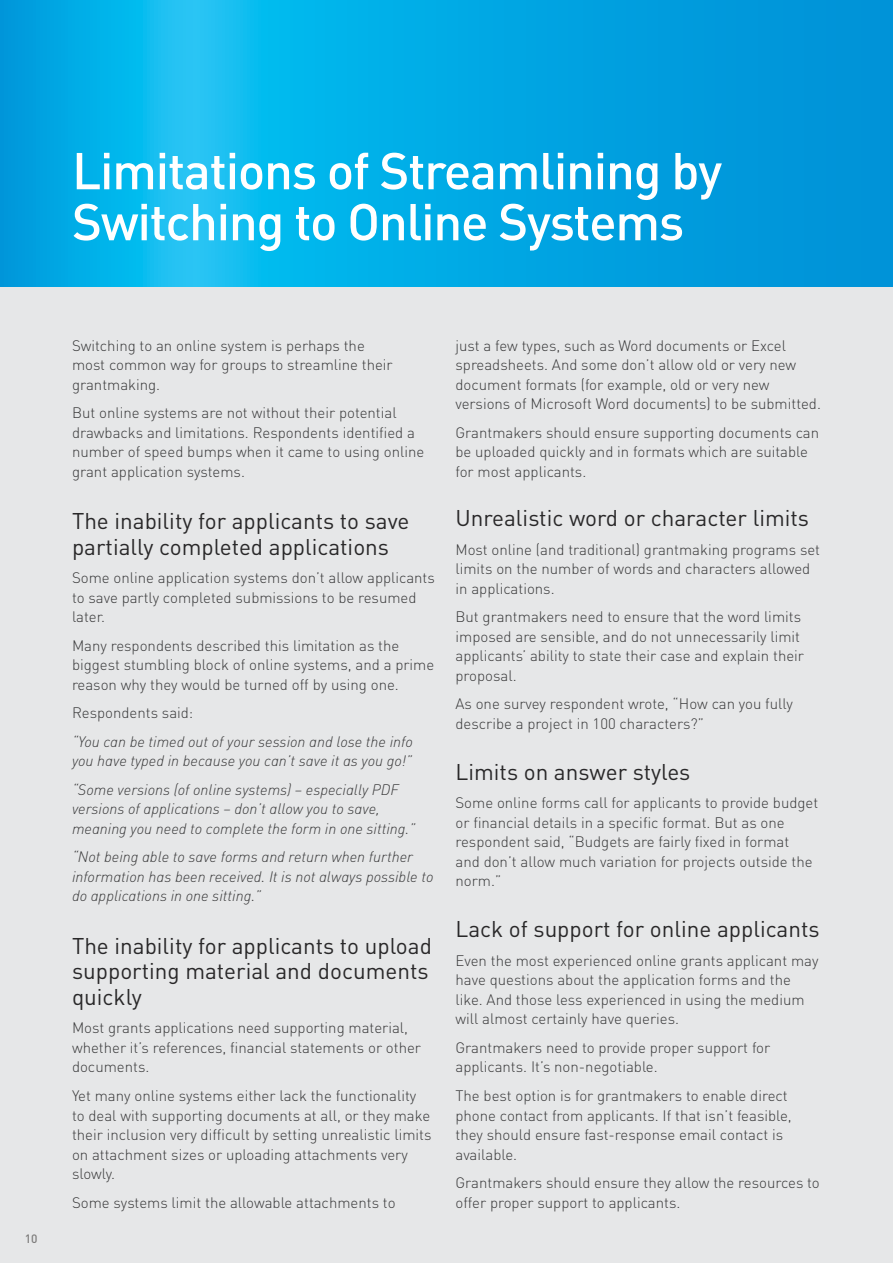
<style>
.page{position:relative;width:893px;height:1263px;background:#fff}
.page>*{position:absolute;margin:0;border:0;box-sizing:border-box;transform-origin:0 0}
.t1{font:500 51px/51px "DIN";letter-spacing:-.025em;color:#fff}
.t2{font:22.5px/25.5px "DIN";color:#292829}
.t3{font:300 15px/19.5px "DIN";color:#383839}
.t4{font:15px/19.5px "DIN Light Italic Alt";color:#383839}
.t5{font:500 12px "DIN";color:#7e7d7c}
</style>
<div class="page">
<div style="left:0;top:287px;width:893px;height:976px;background:#e6e7e8"></div>
<svg style="left:0;top:0;width:893px;height:287px;background:#03a8e4"></svg>
<h1 class="t1" style="left:72px;top:144px;width:652px">Limitations of Streamlining by<br>Switching to Online Systems</h1>
<p class="t5" style="left:25px;top:1231px;width:14px">10</p>
<p class="t3" style="left:72px;top:336px;width:322px">Switching to an online system is perhaps the most common way for groups to streamline their grantmaking.</p>
<p class="t3" style="left:72px;top:403px;width:354px">But online systems are not without their potential drawbacks and limitations. Respondents identified a number of speed bumps when it came to using online grant application systems.</p>
<h2 class="t2" style="left:72px;top:508px;width:339px">The inability for applicants to save partially completed applications</h2>
<p class="t3" style="left:72px;top:568px;width:364px">Some online application systems don’t allow applicants to save partly completed submissions to be resumed later.</p>
<p class="t3" style="left:72px;top:636px;width:364px">Many respondents described this limitation as the biggest stumbling block of online systems, and a prime reason why they would be turned off by using one.</p>
<p class="t3" style="left:72px;top:703px;width:123px">Respondents said:</p>
<p class="t4" style="left:72px;top:732px;width:342px">“You can be timed out of your session and lose the info you have typed in because you can’t save it as you go!”</p>
<p class="t4" style="left:72px;top:780px;width:345px">“Some versions (of online systems) – especially PDF versions of applications – don’t allow you to save, meaning you need to complete the form in one sitting.”</p>
<p class="t4" style="left:72px;top:847px;width:363px">“Not being able to save forms and return when further information has been received. It is not always possible to do applications in one sitting.”</p>
<h2 class="t2" style="left:72px;top:933px;width:361px">The inability for applicants to upload supporting material and documents quickly</h2>
<p class="t3" style="left:72px;top:1018px;width:351px">Most grants applications need supporting material, whether it’s references, financial statements or other documents.</p>
<p class="t3" style="left:72px;top:1086px;width:361px">Yet many online systems either lack the functionality to deal with supporting documents at all, or they make their inclusion very difficult by setting unrealistic limits on attachment sizes or uploading attachments very slowly.</p>
<p class="t3" style="left:72px;top:1192px;width:325px">Some systems limit the allowable attachments to</p>
<p class="t3" style="left:455px;top:336px;width:367px">just a few types, such as Word documents or Excel spreadsheets. And some don’t allow old or very new document formats (for example, old or very new versions of Microsoft Word documents) to be submitted.</p>
<p class="t3" style="left:455px;top:423px;width:365px">Grantmakers should ensure supporting documents can be uploaded quickly and in formats which are suitable for most applicants.</p>
<h2 class="t2" style="left:455px;top:505px;width:355px">Unrealistic word or character limits</h2>
<p class="t3" style="left:455px;top:540px;width:366px">Most online (and traditional) grantmaking programs set limits on the number of words and characters allowed in applications.</p>
<p class="t3" style="left:455px;top:607px;width:350px">But grantmakers need to ensure that the word limits imposed are sensible, and do not unnecessarily limit applicants’ ability to state their case and explain their proposal.</p>
<p class="t3" style="left:455px;top:694px;width:339px">As one survey respondent wrote, “How can you fully describe a project in 100 characters?”</p>
<h2 class="t2" style="left:455px;top:759px;width:236px">Limits on answer styles</h2>
<p class="t3" style="left:455px;top:793px;width:364px">Some online forms call for applicants to provide budget or financial details in a specific format. But as one respondent said, “Budgets are fairly fixed in format<br>and don’t allow much variation for projects outside the norm.”</p>
<h2 class="t2" style="left:455px;top:916px;width:366px">Lack of support for online applicants</h2>
<p class="t3" style="left:455px;top:951px;width:365px">Even the most experienced online grants applicant may have questions about the application forms and the like. And those less experienced in using the medium will almost certainly have queries.</p>
<p class="t3" style="left:455px;top:1038px;width:316px">Grantmakers need to provide proper support for applicants. It’s non-negotiable.</p>
<p class="t3" style="left:455px;top:1086px;width:338px">The best option is for grantmakers to enable direct phone contact from applicants. If that isn’t feasible, they should ensure fast-response email contact is available.</p>
<p class="t3" style="left:455px;top:1173px;width:366px">Grantmakers should ensure they allow the resources to offer proper support to applicants.</p>
</div>
